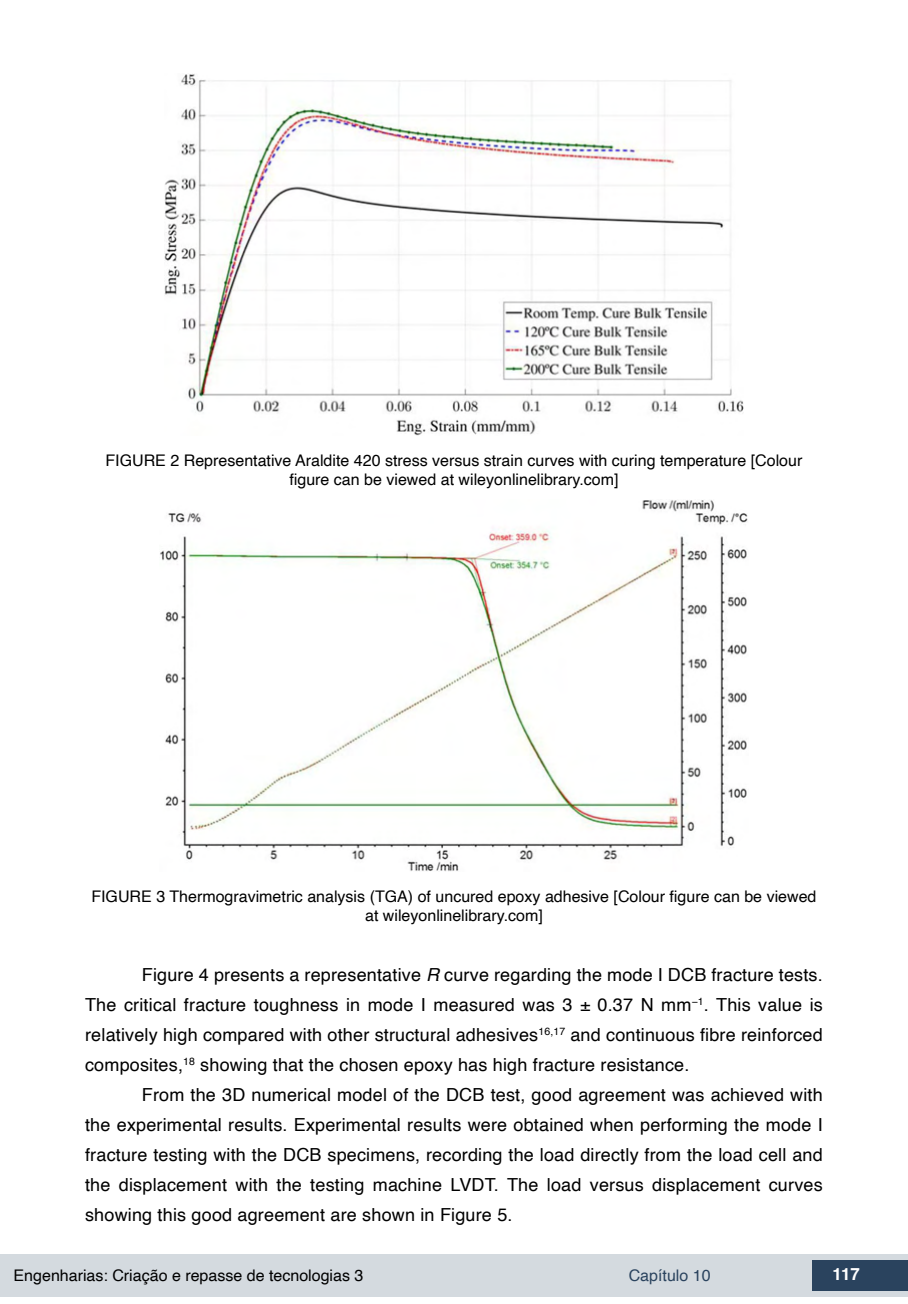
<style>
.page{position:relative;width:908px;height:1304px;background:#fff}
.page>*{position:absolute;margin:0;border:0;box-sizing:border-box;transform-origin:0 0}
.t1{font:18px/30px "Helvetica";letter-spacing:.01em;color:#000;text-align:justify}
.t2{font:700 16.8px "Helvetica";color:#fff}
.t3{font:16px/19.2px "Helvetica";color:#000;text-align:center}
.t4{font:16px "Helvetica";color:#2a435e}
.s1{font-style:italic}
</style>
<div class="page">
<div style="left:0;top:1254px;width:906px;height:43px;background:#d4dadf"></div>
<div style="left:812px;top:1261px;width:95px;height:30px;background:#2a435e"></div>
<img style="left:165px;top:74px;width:578px;height:361px">
<img style="left:160px;top:500px;width:588px;height:371px">
<p class="t3" style="left:105px;top:451px;width:698px">FIGURE 2 Representative Araldite 420 stress versus strain curves with curing temperature [Colour figure can be viewed at wileyonlinelibrary.com]</p>
<p class="t3" style="left:91px;top:887px;width:726px">FIGURE 3 Thermogravimetric analysis (TGA) of uncured epoxy adhesive [Colour figure can be viewed at wileyonlinelibrary.com]</p>
<p class="t1" style="left:85px;top:960px;width:738px;text-indent:57px">Figure 4 presents a representative <span class="s1">R</span> curve regarding the mode I DCB fracture tests.<br>The critical fracture toughness in mode I measured was 3 ± 0.37 N mm<sup>−1</sup>. This value is relatively high compared with other structural adhesives<sup>16,17</sup> and continuous fibre reinforced composites,<sup>18</sup> showing that the chosen epoxy has high fracture resistance.</p>
<p class="t1" style="left:85px;top:1080px;width:738px;text-indent:57px">From the 3D numerical model of the DCB test, good agreement was achieved with the experimental results. Experimental results were obtained when performing the mode I fracture testing with the DCB specimens, recording the load directly from the load cell and the displacement with the testing machine LVDT. The load versus displacement curves showing this good agreement are shown in Figure 5.</p>
<p class="t3" style="left:14px;top:1266px;width:351px">Engenharias: Criação e repasse de tecnologias 3</p>
<p class="t4" style="left:628px;top:1263px;width:83px">Capítulo 10</p>
<p class="t2" style="left:832px;top:1264px;width:29px">117</p>
</div>
